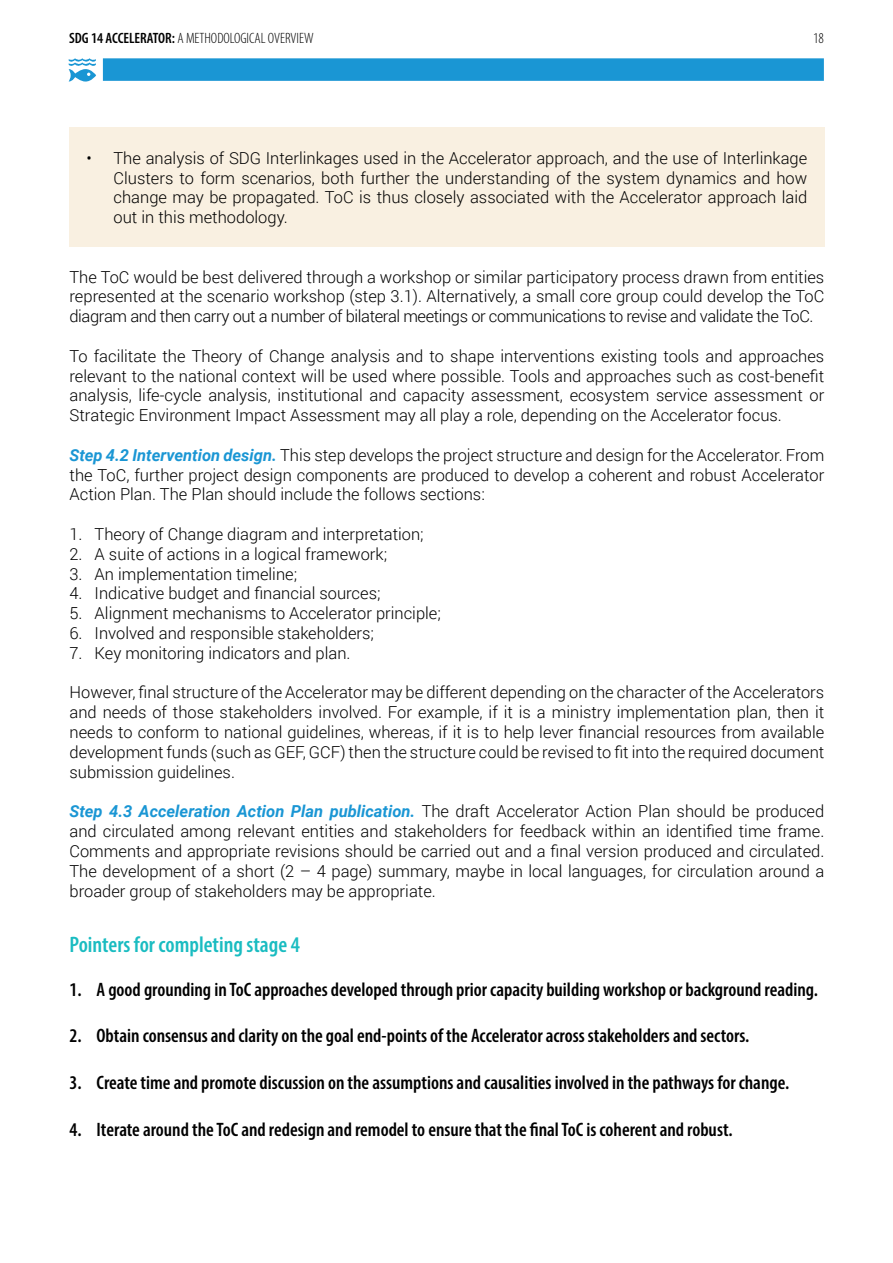
<style>
.page{position:relative;width:893px;height:1263px;background:#fff}
.page>*{position:absolute;margin:0;border:0;box-sizing:border-box;transform-origin:0 0}
.t1{font:600 condensed 22.5px "Myriad Pro";color:#1abcc1}
.t2{font:600 condensed 19.5px "Myriad Pro";color:#000}
.t3{font:300 16.5px/19.8px "Roboto";color:#000;text-align:justify}
.t4{font:300 condensed 15px "Myriad Pro";color:#000}
.s1{font-weight:600}
.s2{font-weight:700;font-style:italic;color:#1a96d4}
</style>
<div class="page">
<div style="left:103px;top:58px;width:721px;height:23px;background:#1a96d4"></div>
<svg style="left:69px;top:58px;width:27px;height:24px"></svg>
<div style="left:70px;top:127px;width:755px;height:120px;background:#f9f0e1"></div>
<p class="t4" style="left:69px;top:29px;width:246px"><span class="s1">SDG 14 ACCELERATOR:</span> A METHODOLOGICAL OVERVIEW</p>
<p class="t4" style="left:813px;top:29px;width:12px">18</p>
<p class="t3" style="left:114px;top:147px;width:695px;text-indent:-27px">• The analysis of SDG Interlinkages used in the Accelerator approach, and the use of Interlinkage Clusters to form scenarios, both further the understanding of the system dynamics and how change may be propagated. ToC is thus closely associated with the Accelerator approach laid out in this methodology.</p>
<p class="t3" style="left:70px;top:266px;width:756px">The ToC would be best delivered through a workshop or similar participatory process drawn from entities represented at the scenario workshop (step 3.1). Alternatively, a small core group could develop the ToC diagram and then carry out a number of bilateral meetings or communications to revise and validate the ToC.</p>
<p class="t3" style="left:70px;top:345px;width:756px">To facilitate the Theory of Change analysis and to shape interventions existing tools and approaches relevant to the national context will be used where possible. Tools and approaches such as cost-benefit analysis, life-cycle analysis, institutional and capacity assessment, ecosystem service assessment or Strategic Environment Impact Assessment may all play a role, depending on the Accelerator focus.</p>
<p class="t3" style="left:70px;top:444px;width:756px"><span class="s2">Step 4.2 Intervention design.</span> This step develops the project structure and design for the Accelerator. From the ToC, further project design components are produced to develop a coherent and robust Accelerator Action Plan. The Plan should include the follows sections:</p>
<p class="t3" style="left:70px;top:524px;width:356px">1. Theory of Change diagram and interpretation;</p>
<p class="t3" style="left:70px;top:543px;width:319px">2. A suite of actions in a logical framework;</p>
<p class="t3" style="left:70px;top:563px;width:229px">3. An implementation timeline;</p>
<p class="t3" style="left:70px;top:583px;width:313px">4. Indicative budget and financial sources;</p>
<p class="t3" style="left:70px;top:603px;width:373px">5. Alignment mechanisms to Accelerator principle;</p>
<p class="t3" style="left:70px;top:623px;width:306px">6. Involved and responsible stakeholders;</p>
<p class="t3" style="left:70px;top:642px;width:282px">7. Key monitoring indicators and plan.</p>
<p class="t3" style="left:70px;top:682px;width:756px">However, final structure of the Accelerator may be different depending on the character of the Accelerators and needs of those stakeholders involved. For example, if it is a ministry implementation plan, then it needs to conform to national guidelines, whereas, if it is to help lever financial resources from available development funds (such as GEF, GCF) then the structure could be revised to fit into the required document submission guidelines.</p>
<p class="t3" style="left:70px;top:801px;width:756px"><span class="s2">Step 4.3 Acceleration Action Plan publication.</span> The draft Accelerator Action Plan should be produced and circulated among relevant entities and stakeholders for feedback within an identified time frame.<br>Comments and appropriate revisions should be carried out and a final version produced and circulated.<br>The development of a short (2 – 4 page) summary, maybe in local languages, for circulation around a broader group of stakeholders may be appropriate.</p>
<h1 class="t1" style="left:70px;top:931px;width:232px">Pointers for completing stage 4</h1>
<p class="t2" style="left:70px;top:977px;width:750px">1. A good grounding in ToC approaches developed through prior capacity building workshop or background reading.</p>
<p class="t2" style="left:70px;top:1024px;width:681px">2. Obtain consensus and clarity on the goal end-points of the Accelerator across stakeholders and sectors.</p>
<p class="t2" style="left:70px;top:1071px;width:721px">3. Create time and promote discussion on the assumptions and causalities involved in the pathways for change.</p>
<p class="t2" style="left:70px;top:1117px;width:664px">4. Iterate around the ToC and redesign and remodel to ensure that the final ToC is coherent and robust.</p>
</div>
